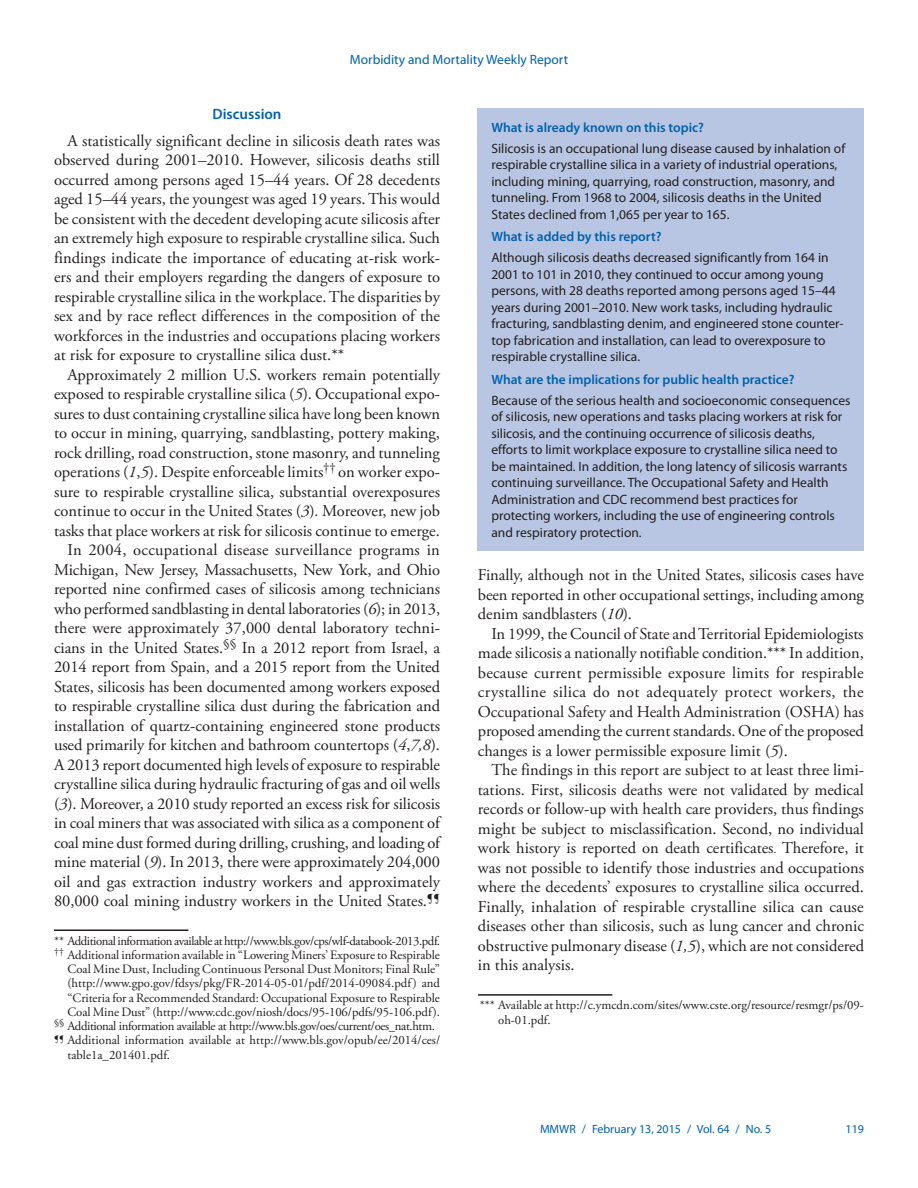
<style>
.page{position:relative;width:918px;height:1188px;background:#fff}
.page>*{position:absolute;margin:0;border:0;box-sizing:border-box;transform-origin:0 0}
.Paragraph{font:16.5px/19.5px "Adobe Garamond Pro";color:#231f20;text-align:justify}
.Discussion_Heading{font:600 15px "Myriad Pro";color:#0161ab}
.Summary_Box_Text{font:13.5px/16.5px "Myriad Pro";color:#231f20}
.Summary_Box_Heading{font:600 13.5px "Myriad Pro";color:#0161ab}
.t1{font:13.5px "Myriad Pro";color:#0161ab}
.footnote_no_rule_tex{font:12.75px/14.2px "Adobe Garamond Pro";letter-spacing:-.005em;color:#231f20;text-align:justify}
.footnote_w_rule_text{font:12.75px/14.2px "Adobe Garamond Pro";letter-spacing:-.005em;color:#231f20}
.footnote_w_rule_text-2{font:12.75px "Adobe Garamond Pro";letter-spacing:-.035em;color:#231f20}
.footnote_no_rule_tex-2{font:12.75px "Adobe Garamond Pro";letter-spacing:-.03em;color:#231f20}
.footer_right{font:12px "Myriad Pro";color:#0161ab}
.s1{font-style:italic}
.s2{font-size:12px}
</style>
<div class="page">
<hr style="left:54px;top:930px;width:134px;height:1px;background:#231f20">
<div style="left:478px;top:108px;width:386px;height:442px;background:#b8c6e3"></div>
<hr style="left:478px;top:994px;width:134px;height:2px;background:#231f20">
<p class="t1" style="left:350px;top:51px;width:220px">Morbidity and Mortality Weekly Report</p>
<p class="Discussion_Heading" style="left:213px;top:105px;width:71px">Discussion</p>
<p class="Paragraph" style="left:54px;top:131px;width:388px;text-indent:13px">A statistically significant decline in silicosis death rates was observed during 2001–2010. However, silicosis deaths still occurred among persons aged 15–44 years. Of 28 decedents aged 15–44 years, the youngest was aged 19 years. This would be consistent with the decedent developing acute silicosis after an extremely high exposure to respirable crystalline silica. Such findings indicate the importance of educating at-risk work&shy;ers and their employers regarding the dangers of exposure to respirable crystalline silica in the workplace. The disparities by sex and by race reflect differences in the composition of the workforces in the industries and occupations placing workers at risk for exposure to crystalline silica dust.**</p>
<p class="Paragraph" style="left:54px;top:365px;width:388px;text-indent:13px">Approximately 2 million U.S. workers remain potentially exposed to respirable crystalline silica (<span class="s1">5</span>). Occupational expo&shy;sures to dust containing crystalline silica have long been known to occur in mining, quarrying, sandblasting, pottery making, rock drilling, road construction, stone masonry, and tunneling operations (<span class="s1">1</span>,<span class="s1">5</span>). Despite enforceable limits<sup>††</sup> on worker expo&shy;sure to respirable crystalline silica, substantial overexposures continue to occur in the United States (<span class="s1">3</span>)<span class="s1">.</span> Moreover, new job tasks that place workers at risk for silicosis continue to emerge.</p>
<p class="Paragraph" style="left:54px;top:541px;width:388px;text-indent:14px">In 2004, occupational disease surveillance programs in Michigan, New Jersey, Massachusetts, New York, and Ohio reported nine confirmed cases of silicosis among technicians who performed sandblasting in dental laboratories (<span class="s1">6</span>); in 2013, there were approximately 37,000 dental laboratory techni&shy;cians in the United States.<sup>§§</sup> In a 2012 report from Israel, a 2014 report from Spain, and a 2015 report from the United States, silicosis has been documented among workers exposed to respirable crystalline silica dust during the fabrication and installation of quartz-containing engineered stone products used primarily for kitchen and bathroom countertops (<span class="s1">4</span>,<span class="s1">7,8</span>).<br>A 2013 report documented high levels of exposure to respirable crystalline silica during hydraulic fracturing of gas and oil wells (<span class="s1">3</span>). Moreover, a 2010 study reported an excess risk for silicosis in coal miners that was associated with silica as a component of coal mine dust formed during drilling, crushing, and loading of mine material (<span class="s1">9</span>). In 2013, there were approximately 204,000 oil and gas extraction industry workers and approximately 80,000 coal mining industry workers in the United States.<sup>¶¶</sup></p>
<p class="footnote_w_rule_text-2" style="left:54px;top:933px;width:388px">** Additional information available at http://www.bls.gov/cps/wlf-databook-2013.pdf.</p>
<p class="footnote_no_rule_tex" style="left:68px;top:948px;width:374px;text-indent:-13px"><sup>††</sup> Additional information available in “Lowering Miners’ Exposure to Respirable Coal Mine Dust, Including Continuous Personal Dust Monitors; Final Rule” (http://www.gpo.gov/fdsys/pkg/FR-2014-05-01/pdf/2014-09084.pdf) and “Criteria for a Recommended Standard: Occupational Exposure to Respirable Coal Mine Dust” (http://www.cdc.gov/niosh/docs/95-106/pdfs/95-106.pdf).</p>
<p class="footnote_no_rule_tex-2" style="left:54px;top:1018px;width:382px"><sup>§§</sup> Additional information available at http://www.bls.gov/oes/current/oes_nat.htm.</p>
<p class="footnote_no_rule_tex" style="left:68px;top:1034px;width:374px;text-indent:-14px"><sup>¶¶</sup> Additional information available at http://www.bls.gov/opub/ee/2014/ces/ table1a_201401.pdf.</p>
<p class="Summary_Box_Heading" style="left:491px;top:119px;width:214px">What is already known on this topic?</p>
<p class="Summary_Box_Text" style="left:491px;top:140px;width:355px">Silicosis is an occupational lung disease caused by inhalation of respirable crystalline silica in a variety of industrial operations, including mining, quarrying, road construction, masonry, and tunneling. From 1968 to 2004, silicosis deaths in the United States declined from 1,065 per year to 165.</p>
<p class="Summary_Box_Heading" style="left:491px;top:228px;width:172px">What is added by this report?</p>
<p class="Summary_Box_Text" style="left:491px;top:249px;width:354px">Although silicosis deaths decreased significantly from 164 in 2001 to 101 in 2010, they continued to occur among young persons, with 28 deaths reported among persons aged 15–44 years during 2001–2010. New work tasks, including hydraulic fracturing, sandblasting denim, and engineered stone counter&shy;top fabrication and installation, can lead to overexposure to respirable crystalline silica.</p>
<p class="Summary_Box_Heading" style="left:491px;top:370px;width:305px">What are the implications for public health practice?</p>
<p class="Summary_Box_Text" style="left:491px;top:392px;width:361px">Because of the serious health and socioeconomic consequences of silicosis, new operations and tasks placing workers at risk for silicosis, and the continuing occurrence of silicosis deaths, efforts to limit workplace exposure to crystalline silica need to be maintained. In addition, the long latency of silicosis warrants continuing surveillance. The Occupational Safety and Health Administration and CDC recommend best practices for protecting workers, including the use of engineering controls and respiratory protection.</p>
<p class="Paragraph" style="left:478px;top:566px;width:388px">Finally, although not in the United States, silicosis cases have been reported in other occupational settings, including among denim sandblasters (<span class="s1">10</span>).</p>
<p class="Paragraph" style="left:478px;top:624px;width:388px;text-indent:13px">In 1999, the Council of State and Territorial Epidemiologists made silicosis a nationally notifiable condition.*** In addition, because current permissible exposure limits for respirable crystalline silica do not adequately protect workers, the Occupational Safety and Health Administration (OSHA) has proposed amending the current standards. One of the proposed changes is a lower permissible exposure limit (<span class="s1">5</span>).</p>
<p class="Paragraph" style="left:478px;top:761px;width:388px;text-indent:13px">The findings in this report are subject to at least three limi&shy;tations. First, silicosis deaths were not validated by medical records or follow-up with health care providers, thus findings might be subject to misclassification. Second, no individual work history is reported on death certificates<span class="s2">.</span> Therefore, it was not possible to identify those industries and occupations where the decedents’ exposures to crystalline silica occurred.<br>Finally, inhalation of respirable crystalline silica can cause diseases other than silicosis, such as lung cancer and chronic obstructive pulmonary disease (<span class="s1">1,5</span>), which are not considered in this analysis.</p>
<p class="footnote_w_rule_text" style="left:498px;top:999px;width:367px;text-indent:-18px">*** Available at http://c.ymcdn.com/sites/www.cste.org/resource/resmgr/ps/09- oh-01.pdf.</p>
<p class="footer_right" style="left:540px;top:1121px;width:233px">MMWR / February 13, 2015 / Vol. 64 / No. 5</p>
<p class="footer_right" style="left:846px;top:1121px;width:20px">119</p>
</div>
